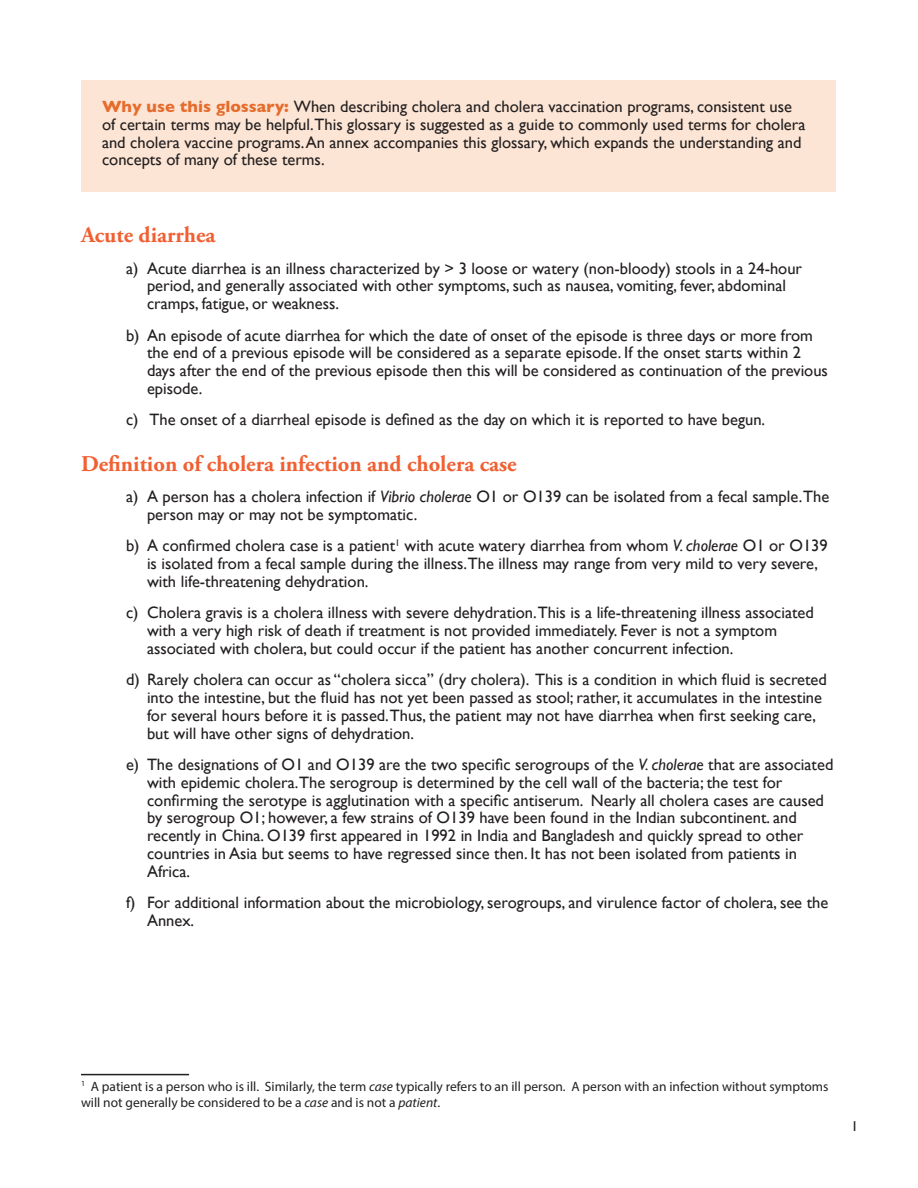
<style>
.page{position:relative;width:918px;height:1188px;background:#fff}
.page>*{position:absolute;margin:0;border:0;box-sizing:border-box;transform-origin:0 0}
.Header_1{font:700 22.5px "Adobe Garamond Pro";color:#f15f32}
.Base_bullets{font:16.5px/17.9px "Gill Sans";color:#231f20}
.TOC{font:16.5px/17.9px "Gill Sans";color:#231f20}
.Base_bullets_indent{font:14.25px "Gill Sans";color:#231f20}
.footnote_text{font:13.5px/16.2px "Myriad Pro";color:#231f20}
.s1{font-weight:700;color:#e66c2d}
.s2{font-style:italic}
</style>
<div class="page">
<hr style="left:81px;top:1074px;width:108px;height:1px;background:#231f20">
<div style="left:82px;top:80px;width:754px;height:112px;background:#fce5d4"></div>
<p class="TOC" style="left:102px;top:97px;width:705px"><span class="s1">Why use this glossary:</span> When describing cholera and cholera vaccination programs, consistent use of certain terms may be helpful.This glossary is suggested as a guide to commonly used terms for cholera and cholera vaccine programs. An annex accompanies this glossary, which expands the understanding and concepts of many of these terms.</p>
<p class="Header_1" style="left:81px;top:222px;width:136px">Acute diarrhea</p>
<p class="Base_bullets" style="left:147px;top:259px;width:657px;text-indent:-21px">a) Acute diarrhea is an illness characterized by &gt; 3 loose or watery (non-bloody) stools in a 24-hour period, and generally associated with other symptoms, such as nausea, vomiting, fever, abdominal cramps, fatigue, or weakness.</p>
<p class="Base_bullets" style="left:147px;top:326px;width:683px;text-indent:-21px">b) An episode of acute diarrhea for which the date of onset of the episode is three days or more from the end of a previous episode will be considered as a separate episode. If the onset starts within 2 days after the end of the previous episode then this will be considered as continuation of the previous episode.</p>
<p class="Base_bullets" style="left:126px;top:411px;width:641px">c) The onset of a diarrheal episode is defined as the day on which it is reported to have begun.</p>
<p class="Header_1" style="left:81px;top:451px;width:437px">Definition of cholera infection and cholera case</p>
<p class="Base_bullets" style="left:147px;top:488px;width:684px;text-indent:-21px">a) A person has a cholera infection if <span class="s2">Vibrio cholerae</span> O1 or O139 can be isolated from a fecal sample.The person may or may not be symptomatic.</p>
<p class="Base_bullets" style="left:147px;top:537px;width:682px;text-indent:-21px">b) A confirmed cholera case is a patient<sup>1</sup> with acute watery diarrhea from whom <span class="s2">V. cholerae</span> O1 or O139 is isolated from a fecal sample during the illness.The illness may range from very mild to very severe, with life-threatening dehydration.</p>
<p class="Base_bullets" style="left:147px;top:604px;width:668px;text-indent:-21px">c) Cholera gravis is a cholera illness with severe dehydration.This is a life-threatening illness associated with a very high risk of death if treatment is not provided immediately. Fever is not a symptom associated with cholera, but could occur if the patient has another concurrent infection.</p>
<p class="Base_bullets" style="left:147px;top:671px;width:681px;text-indent:-21px">d) Rarely cholera can occur as “cholera sicca” (dry cholera). This is a condition in which fluid is secreted into the intestine, but the fluid has not yet been passed as stool; rather, it accumulates in the intestine for several hours before it is passed.Thus, the patient may not have diarrhea when first seeking care, but will have other signs of dehydration.</p>
<p class="Base_bullets" style="left:147px;top:755px;width:688px;text-indent:-21px">e) The designations of O1 and O139 are the two specific serogroups of the <span class="s2">V. cholerae</span> that are associated with epidemic cholera.The serogroup is determined by the cell wall of the bacteria; the test for confirming the serotype is agglutination with a specific antiserum. Nearly all cholera cases are caused by serogroup O1; however, a few strains of O139 have been found in the Indian subcontinent. and recently in China. O139 first appeared in 1992 in India and Bangladesh and quickly spread to other countries in Asia but seems to have regressed since then. It has not been isolated from patients in Africa.</p>
<p class="Base_bullets" style="left:147px;top:893px;width:683px;text-indent:-21px">f) For additional information about the microbiology, serogroups, and virulence factor of cholera, see the<br>Annex.</p>
<p class="footnote_text" style="left:81px;top:1078px;width:749px"><sup>1</sup> A patient is a person who is ill. Similarly, the term <span class="s2">case</span> typically refers to an ill person. A person with an infection without symptoms will not generally be considered to be a <span class="s2">case</span> and is not a <span class="s2">patient</span>.</p>
<p class="Base_bullets_indent" style="left:851px;top:1118px;width:9px">1</p>
</div>
